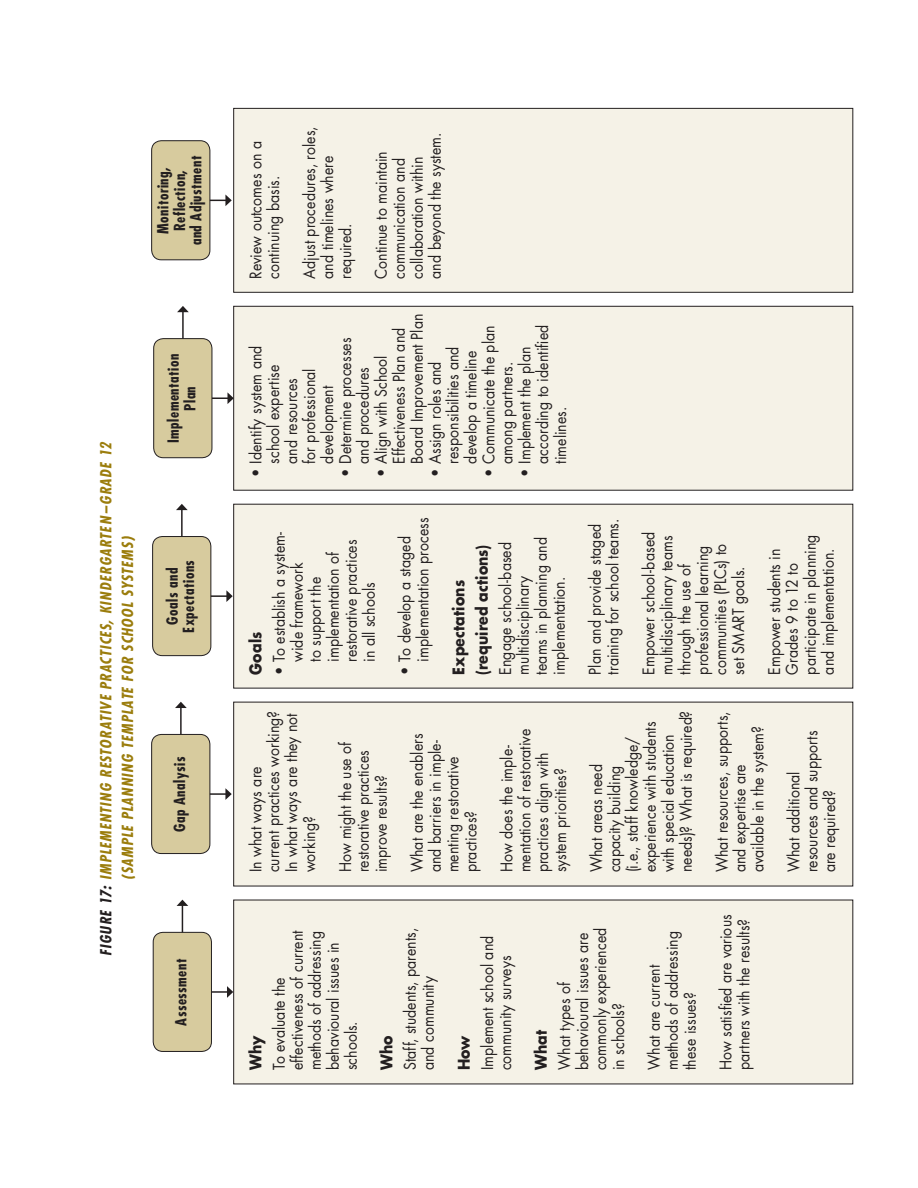
<style>
.page{position:relative;width:918px;height:1188px;background:#fff}
.page>*{position:absolute;margin:0;border:0;box-sizing:border-box;transform-origin:0 0}
.t1{font:15.75px/18px "Futura";letter-spacing:.005em;color:#231f20;scale:.9 1}
.t2{font:700 15.75px/23.4px "Futura";letter-spacing:.01em;color:#231f20;scale:.9 1}
.t3{font:italic 700 condensed 15px/21.6px "Futura";letter-spacing:.055em;color:#9b7d0d}
.t4{font:700 condensed 15px/16.5px "Futura";letter-spacing:.03em;color:#231f20;text-align:center}
.s1{color:#231f20}
</style>
<div class="page">
<div style="left:234px;top:900px;width:619px;height:184px;background:#f5f2e7"></div>
<hr style="left:182px;top:905px;width:1px;height:35px;background:#231f20">
<svg style="left:177px;top:900px;width:11px;height:6px"></svg>
<hr style="left:194px;top:991px;width:34px;height:2px;background:#231f20">
<svg style="left:227px;top:986px;width:6px;height:12px"></svg>
<div style="left:153px;top:932px;width:58px;height:119px;background:#d7cb9e;border-radius:10px"></div>
<div style="left:153px;top:932px;width:59px;height:120px;border:1px solid #231f20;border-radius:10px"></div>
<div style="left:234px;top:504px;width:619px;height:184px;background:#f5f2e7"></div>
<div style="left:234px;top:306px;width:619px;height:184px;background:#f5f2e7"></div>
<div style="left:233px;top:306px;width:620px;height:185px;border:1px solid #231f20"></div>
<div style="left:234px;top:108px;width:619px;height:184px;background:#f5f2e7"></div>
<div style="left:233px;top:108px;width:620px;height:185px;border:1px solid #231f20"></div>
<div style="left:234px;top:702px;width:619px;height:184px;background:#f5f2e7"></div>
<hr style="left:180px;top:707px;width:2px;height:35px;background:#231f20">
<svg style="left:175px;top:702px;width:12px;height:6px"></svg>
<hr style="left:192px;top:793px;width:34px;height:2px;background:#231f20">
<svg style="left:225px;top:788px;width:7px;height:12px"></svg>
<div style="left:152px;top:734px;width:58px;height:120px;background:#d7cb9e;border-radius:10px"></div>
<div style="left:151px;top:734px;width:59px;height:120px;border:1px solid #231f20;border-radius:10px"></div>
<hr style="left:181px;top:509px;width:2px;height:35px;background:#231f20">
<svg style="left:176px;top:504px;width:12px;height:6px"></svg>
<hr style="left:193px;top:595px;width:34px;height:2px;background:#231f20">
<svg style="left:226px;top:590px;width:7px;height:12px"></svg>
<div style="left:153px;top:537px;width:58px;height:119px;background:#d7cb9e;border-radius:10px"></div>
<div style="left:152px;top:536px;width:59px;height:120px;border:1px solid #231f20;border-radius:10px"></div>
<hr style="left:182px;top:312px;width:2px;height:34px;background:#231f20">
<svg style="left:177px;top:306px;width:12px;height:6px"></svg>
<hr style="left:194px;top:398px;width:34px;height:1px;background:#231f20">
<svg style="left:227px;top:392px;width:7px;height:12px"></svg>
<div style="left:154px;top:339px;width:58px;height:119px;background:#d7cb9e;border-radius:10px"></div>
<div style="left:153px;top:338px;width:59px;height:120px;border:1px solid #231f20;border-radius:10px"></div>
<hr style="left:192px;top:200px;width:34px;height:1px;background:#231f20">
<svg style="left:225px;top:194px;width:7px;height:12px"></svg>
<div style="left:152px;top:141px;width:58px;height:119px;background:#d7cb9e;border-radius:10px"></div>
<div style="left:151px;top:140px;width:59px;height:120px;border:1px solid #231f20;border-radius:10px"></div>
<p class="t4" style="left:155px;top:245px;width:91px;rotate:-90deg">Monitoring,<br>Reflection,<br>and Adjustment</p>
<p class="t3" style="left:95px;top:880px;width:440px;text-indent:-75px;rotate:-90deg"><span class="s1">FIGURE 17:</span> Implementing Restorative Practices, Kindergarten–Grade 12 (Sample Planning Template for School Systems)</p>
<p class="t4" style="left:165px;top:443px;width:90px;rotate:-90deg">Implementation<br>Plan</p>
<p class="t4" style="left:164px;top:633px;width:74px;rotate:-90deg">Goals and<br>Expectations</p>
<p class="t4" style="left:171px;top:832px;width:76px;rotate:-90deg">Gap Analysis</p>
<p class="t4" style="left:173px;top:1026px;width:69px;rotate:-90deg">Assessment</p>
<p class="t1" style="left:246px;top:279px;width:154px;rotate:-90deg">Review outcomes on a continuing basis.</p>
<p class="t1" style="left:300px;top:279px;width:171px;rotate:-90deg">Adjust procedures, roles, and timelines where required.</p>
<p class="t1" style="left:372px;top:279px;width:164px;rotate:-90deg">Continue to maintain communication and collaboration within and beyond the system.</p>
<p class="t1" style="left:372px;top:464px;width:168px;text-indent:-13px;rotate:-90deg">• Align with School<br>Effectiveness Plan and<br>Board Improvement Plan</p>
<p class="t1" style="left:480px;top:464px;width:155px;text-indent:-13px;rotate:-90deg">• Communicate the plan among partners.</p>
<p class="t1" style="left:515px;top:464px;width:156px;text-indent:-13px;rotate:-90deg">• Implement the plan according to identified timelines.</p>
<p class="t1" style="left:246px;top:464px;width:133px;text-indent:-13px;rotate:-90deg">• Identify system and school expertise and resources<br>for professional development</p>
<p class="t1" style="left:336px;top:464px;width:142px;text-indent:-13px;rotate:-90deg">• Determine processes and procedures</p>
<p class="t1" style="left:426px;top:464px;width:132px;text-indent:-13px;rotate:-90deg">• Assign roles and responsibilities and develop a timeline</p>
<p class="t2" style="left:244px;top:675px;width:49px;rotate:-90deg">Goals</p>
<p class="t1" style="left:270px;top:662px;width:146px;text-indent:-13px;rotate:-90deg">• To establish a system&shy;wide framework<br>to support the implementation of restorative practices in all schools</p>
<p class="t1" style="left:396px;top:662px;width:162px;text-indent:-13px;rotate:-90deg">• To develop a staged implementation process</p>
<p class="t2" style="left:446px;top:675px;width:145px;rotate:-90deg">Expectations (required actions)</p>
<p class="t1" style="left:496px;top:675px;width:154px;rotate:-90deg">Engage school-based multidisciplinary teams in planning and implementation.</p>
<p class="t1" style="left:246px;top:872px;width:181px;rotate:-90deg">In what ways are<br>current practices working?<br>In what ways are they not working?</p>
<p class="t1" style="left:336px;top:872px;width:147px;rotate:-90deg">How might the use of restorative practices improve results?</p>
<p class="t1" style="left:408px;top:872px;width:156px;rotate:-90deg">What are the enablers and barriers in imple&shy;menting restorative practices?</p>
<p class="t1" style="left:497px;top:872px;width:161px;rotate:-90deg">How does the imple&shy;mentation of restorative practices align with system priorities?</p>
<p class="t1" style="left:586px;top:675px;width:175px;rotate:-90deg">Plan and provide staged training for school teams.</p>
<p class="t1" style="left:639px;top:675px;width:160px;rotate:-90deg">Empower school-based multidisciplinary teams through the use of professional learning communities (PLCs) to set SMART goals.</p>
<p class="t1" style="left:765px;top:675px;width:157px;rotate:-90deg">Empower students in<br>Grades 9 to 12 to participate in planning and implementation.</p>
<p class="t1" style="left:587px;top:872px;width:181px;rotate:-90deg">What areas need capacity building<br>(i.e., staff knowledge/ experience with students with special education needs)? What is required?</p>
<p class="t1" style="left:713px;top:872px;width:180px;rotate:-90deg">What resources, supports, and expertise are available in the system?</p>
<p class="t1" style="left:784px;top:872px;width:159px;rotate:-90deg">What additional resources and supports are required?</p>
<p class="t1" style="left:270px;top:1070px;width:157px;rotate:-90deg">To evaluate the effectiveness of current methods of addressing behavioural issues in schools.</p>
<p class="t2" style="left:244px;top:1070px;width:40px;rotate:-90deg">Why</p>
<p class="t2" style="left:375px;top:1070px;width:40px;rotate:-90deg">Who</p>
<p class="t1" style="left:401px;top:1070px;width:160px;rotate:-90deg">Staff, students, parents, and community</p>
<p class="t2" style="left:452px;top:1070px;width:41px;rotate:-90deg">How</p>
<p class="t1" style="left:478px;top:1070px;width:151px;rotate:-90deg">Implement school and community surveys</p>
<p class="t2" style="left:529px;top:1070px;width:46px;rotate:-90deg">What</p>
<p class="t1" style="left:555px;top:1070px;width:160px;rotate:-90deg">What types of behavioural issues are commonly experienced in schools?</p>
<p class="t1" style="left:645px;top:1070px;width:156px;rotate:-90deg">What are current methods of addressing these issues?</p>
<p class="t1" style="left:717px;top:1070px;width:174px;rotate:-90deg">How satisfied are various partners with the results?</p>
</div>
